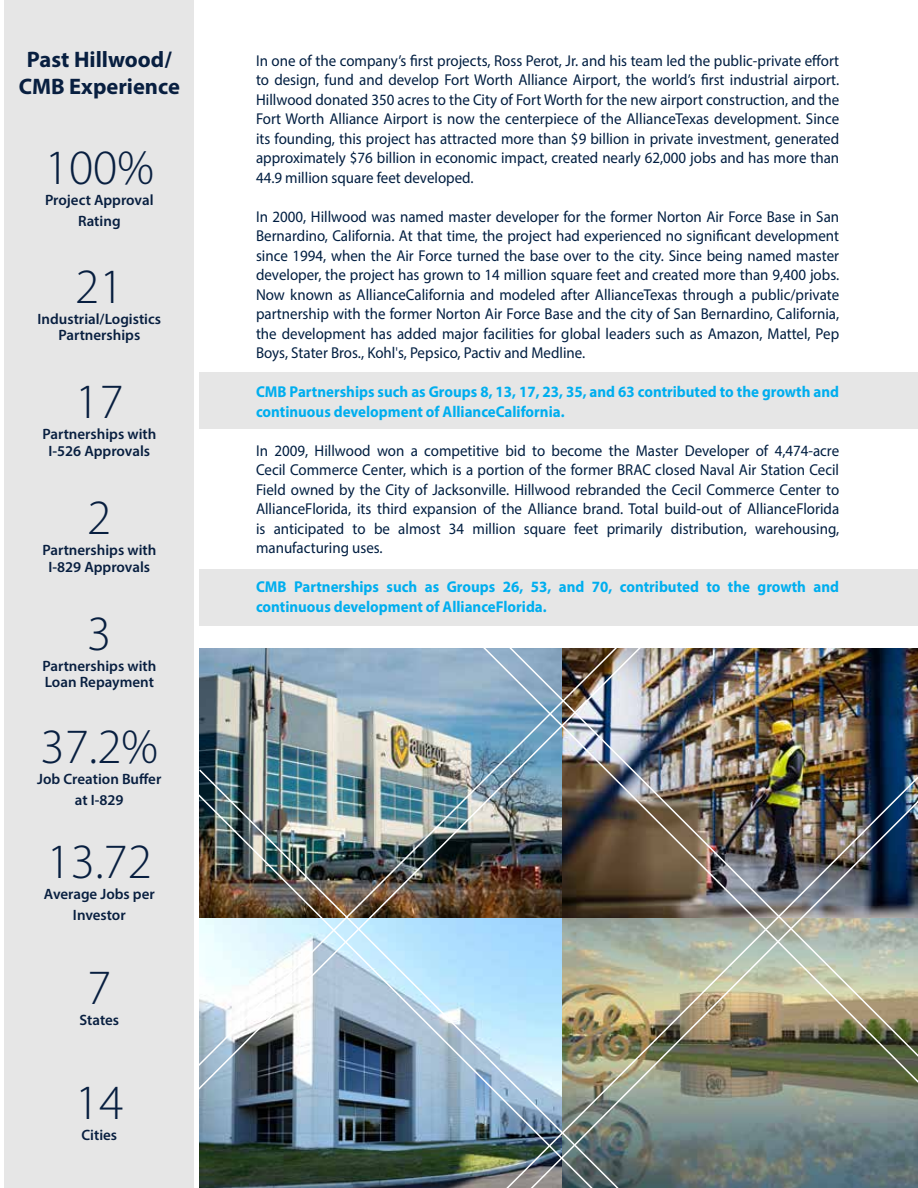
<style>
.page{position:relative;width:918px;height:1188px;background:#fff}
.page>*{position:absolute;margin:0;border:0;box-sizing:border-box;transform-origin:0 0}
.t1{font:300 49.5px "Myriad Pro";color:#081f40}
.t2{font:700 22.5px/27px "Myriad Pro";color:#081f40;text-align:center}
.t3{font:15.75px/19.5px "Myriad Pro";color:#011e41;text-align:justify;scale:.95 1}
.t4{font:700 15.75px/19.5px "Myriad Pro";color:#00aeef;scale:.95 1}
.t5{font:600 15px/16.5px "Myriad Pro";color:#081f40;text-align:center}
.s1{font-stretch:condensed}
</style>
<div class="page">
<div style="left:199px;top:569px;width:719px;height:56px;background:#e6e6e6"></div>
<div style="left:199px;top:372px;width:719px;height:57px;background:#e6e6e6"></div>
<div style="left:4px;top:0;width:190px;height:1188px;background:#e6e6e6"></div>
<img style="left:199px;top:648px;width:271px;height:120px">
<img style="left:199px;top:792px;width:79px;height:396px">
<img style="left:279px;top:681px;width:191px;height:507px">
<img style="left:470px;top:648px;width:33px;height:540px">
<img style="left:503px;top:648px;width:415px;height:540px">
<h2 class="t2" style="left:19px;top:45px;width:163px">Past Hillwood/<br>CMB Experience</h2>
<h1 class="t1" style="left:45px;top:138px;width:110px">100%</h1>
<p class="t5" style="left:45px;top:189px;width:110px;line-height:21px">Project Approval<br>Rating</p>
<h1 class="t1" style="left:75px;top:256px;width:50px">21</h1>
<p class="t5" style="left:38px;top:310px;width:125px">Industrial/Logistics<br>Partnerships</p>
<h1 class="t1" style="left:75px;top:372px;width:50px">17</h1>
<p class="t5" style="left:42px;top:426px;width:116px">Partnerships with<br>I-526 Approvals</p>
<h1 class="t1" style="left:87px;top:488px;width:26px">2</h1>
<p class="t5" style="left:42px;top:541px;width:116px">Partnerships with<br>I-829 Approvals</p>
<h1 class="t1" style="left:87px;top:603px;width:26px">3</h1>
<p class="t5" style="left:42px;top:657px;width:116px;text-align:left">Partnerships with<br>Loan Repayment</p>
<h1 class="t1" style="left:41px;top:716px;width:119px">37.2%</h1>
<p class="t5" style="left:37px;top:768px;width:126px;line-height:21px">Job Creation Buffer at I-829</p>
<h1 class="t1" style="left:47px;top:832px;width:107px">13.72</h1>
<p class="t5" style="left:44px;top:883px;width:112px;line-height:21px">Average Jobs per<br>Investor</p>
<h1 class="t1" style="left:87px;top:957px;width:26px">7</h1>
<p class="t5" style="left:80px;top:1011px;width:41px">States</p>
<h1 class="t1" style="left:75px;top:1073px;width:50px">14</h1>
<p class="t5" style="left:81px;top:1127px;width:37px">Cities</p>
<p class="t3" style="left:256px;top:51px;width:615px">In one of the company’s first projects, Ross Perot, Jr. and his team led the public-private effort to design, fund and develop Fort Worth Alliance Airport, the world’s first industrial airport.<br>Hillwood donated 350 acres to the City of Fort Worth for the new airport construction, and the Fort Worth Alliance Airport is now the centerpiece of the AllianceTexas development. Since its founding, this project has attracted more than $9 billion in private investment, generated approximately $76 billion in economic impact, created nearly 62,000 jobs and has more than 44.9 million square feet developed.</p>
<p class="t3" style="left:256px;top:207px;width:615px">In 2000, Hillwood was named master developer for the former Norton Air Force Base in San Bernardino, California. At that time, the project had experienced no significant development since 1994, when the Air Force turned the base over to the city. Since being named master developer, the project has grown to 14 million square feet and created more than 9,400 jobs.<br>Now known as AllianceCalifornia and modeled after AllianceTexas through a public/private partnership with the former Norton Air Force Base and the city of San Bernardino, California, the development has added major facilities for global leaders such as Amazon, Mattel, Pep Boys, Stater Bros., Kohl<span class="s1">'</span>s, Pepsico, Pactiv and Medline.</p>
<p class="t4" style="left:256px;top:382px;width:615px">CMB Partnerships such as Groups 8, 13, 17, 23, 35, and 63 contributed to the growth and continuous development of AllianceCalifornia.</p>
<p class="t3" style="left:256px;top:441px;width:615px">In 2009, Hillwood won a competitive bid to become the Master Developer of 4,474-acre Cecil Commerce Center, which is a portion of the former BRAC closed Naval Air Station Cecil Field owned by the City of Jacksonville. Hillwood rebranded the Cecil Commerce Center to AllianceFlorida, its third expansion of the Alliance brand. Total build-out of AllianceFlorida is anticipated to be almost 34 million square feet primarily distribution, warehousing, manufacturing uses.</p>
<p class="t4" style="left:256px;top:577px;width:615px">CMB Partnerships such as Groups 26, 53, and 70, contributed to the growth and continuous development of AllianceFlorida.</p>
</div>
